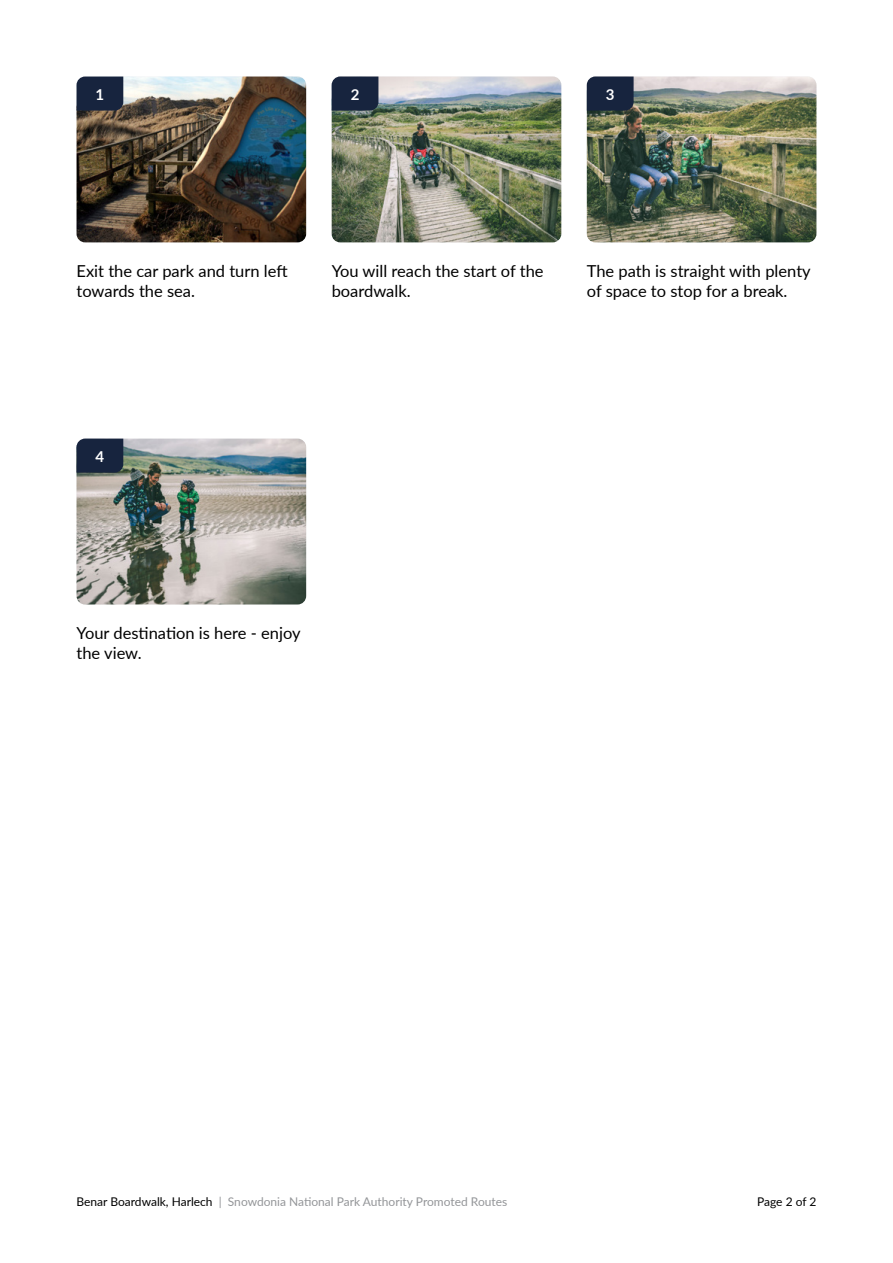
<style>
.page{position:relative;width:893px;height:1263px;background:#fff}
.page>*{position:absolute;margin:0;border:0;box-sizing:border-box;transform-origin:0 0}
.Body{font:16.5px/19.8px "Lato";color:#000}
.Photo_Numbers{font:700 15px "Lato";color:#fff}
.t1{font:12px "Lato";color:#939598}
.t2{font:12px "Lato";letter-spacing:-.01em;color:#000}
.s1{color:#000}
</style>
<div class="page">
<img style="left:77px;top:77px;width:229px;height:165px">
<img style="left:332px;top:77px;width:229px;height:165px">
<img style="left:587px;top:77px;width:229px;height:165px">
<img style="left:77px;top:439px;width:229px;height:165px">
<div style="left:77px;top:77px;width:46px;height:34px;background:#17243e"></div>
<div style="left:332px;top:77px;width:46px;height:34px;background:#17243e"></div>
<div style="left:587px;top:77px;width:47px;height:34px;background:#17243e"></div>
<div style="left:77px;top:439px;width:46px;height:34px;background:#17243e"></div>
<p class="Photo_Numbers" style="left:96px;top:83px;width:10px">1</p>
<p class="Photo_Numbers" style="left:351px;top:83px;width:10px">2</p>
<p class="Photo_Numbers" style="left:606px;top:83px;width:10px">3</p>
<p class="Body" style="left:77px;top:260px;width:213px">Exit the car park and turn left towards the sea.</p>
<p class="Body" style="left:332px;top:260px;width:213px">You will reach the start of the boardwalk.</p>
<p class="Body" style="left:587px;top:260px;width:225px">The path is straight with plenty of space to stop for a break.</p>
<p class="Photo_Numbers" style="left:96px;top:445px;width:10px">4</p>
<p class="Body" style="left:77px;top:622px;width:226px">Your destination is here - enjoy the view.</p>
<p class="t1" style="left:77px;top:1193px;width:432px"><span class="s1">Benar Boardwalk, Harlech</span> | Snowdonia National Park Authority Promoted Routes</p>
<p class="t2" style="left:757px;top:1193px;width:61px">Page 2 of 2</p>
</div>
